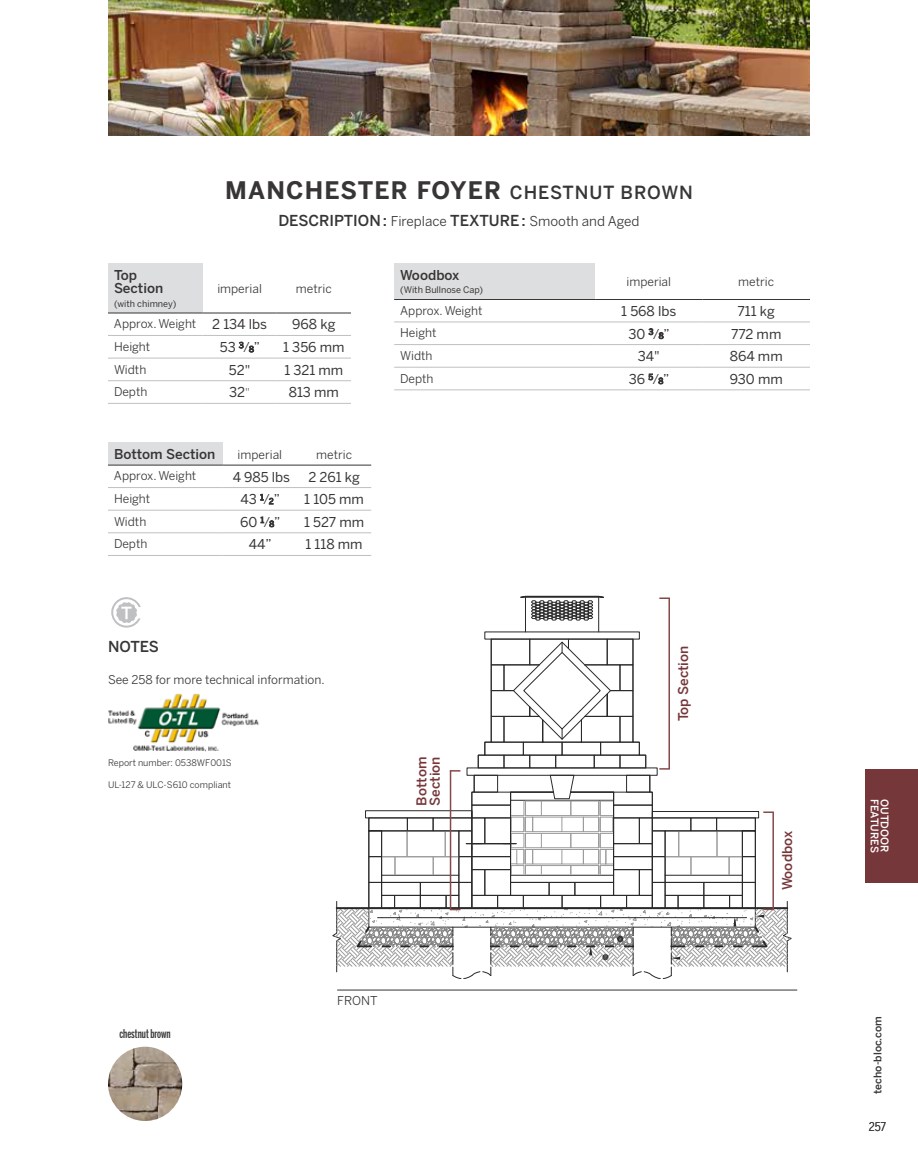
<style>
.page{position:relative;width:918px;height:1175px;background:#fff}
.page>*{position:absolute;margin:0;border:0;box-sizing:border-box;transform-origin:0 0}
.t1{font:700 24px "Benton Sans";letter-spacing:.05em;color:#373535}
.t2{font:500 15px "Benton Sans";letter-spacing:-.005em;color:#373535}
.t3{font:13.5px "Benton Sans";color:#373535}
.t4{font:13.5px "Benton Sans";color:#373535}
.t5{font:500 13.5px/13.5px "Benton Sans";color:#373535}
.t6{font:500 13.5px/13.5px "Benton Sans";color:#76373a}
.t7{font:12.15px "Benton Sans";color:#373535}
.t8{font:12px "Benton Sans";color:#373535}
.t9{font:500 12px "Benton Sans Extra Comp";color:#373535}
.t10{font:12px "Benton Sans Cond";color:#373535}
.t11{font:500 10.5px "Benton Sans";color:#fff}
.t12{font:500 10.5px "Benton Sans";color:#373535}
.t13{font:9px "Benton Sans";color:#373535}
.t14{font:9px "Benton Sans";color:#373535}
.s1{font-weight:500;font-size:18px}
.s2{font-weight:500;font-size:15px}
.s3{font-size:13.5px}
.s4{font-size:8.1px}
.s5{font-weight:300;font-size:12px}
</style>
<div class="page">
<div style="left:865px;top:769px;width:53px;height:113px;background:#76373a"></div>
<hr style="left:598px;top:597px;width:1px;height:35px;background:#292929">
<hr style="left:525px;top:597px;width:1px;height:35px;background:#292929">
<svg style="left:520px;top:596px;width:84px;height:24px"></svg>
<img style="left:108px;top:0;width:702px;height:135px">
<hr style="left:337px;top:989px;width:460px;height:1px;background:#373535">
<div style="left:108px;top:263px;width:94px;height:50px;background:#dddedf"></div>
<hr style="left:202px;top:313px;width:75px;height:1px;background:#373535">
<hr style="left:277px;top:313px;width:74px;height:1px;background:#373535">
<hr style="left:108px;top:313px;width:94px;height:1px;background:#373535">
<hr style="left:108px;top:335px;width:94px;height:1px;background:#bec0c2">
<hr style="left:202px;top:335px;width:75px;height:1px;background:#bec0c2">
<hr style="left:277px;top:335px;width:74px;height:1px;background:#bec0c2">
<hr style="left:108px;top:380px;width:94px;height:1px;background:#bec0c2">
<hr style="left:202px;top:380px;width:75px;height:1px;background:#bec0c2">
<hr style="left:277px;top:380px;width:74px;height:1px;background:#bec0c2">
<hr style="left:108px;top:403px;width:94px;height:1px;background:#bec0c2">
<hr style="left:202px;top:403px;width:75px;height:1px;background:#bec0c2">
<hr style="left:277px;top:403px;width:74px;height:1px;background:#bec0c2">
<hr style="left:108px;top:358px;width:94px;height:1px;background:#bec0c2">
<hr style="left:202px;top:358px;width:75px;height:1px;background:#bec0c2">
<hr style="left:277px;top:358px;width:74px;height:1px;background:#bec0c2">
<svg style="left:239px;top:342px;width:15px;height:10px"></svg>
<div style="left:108px;top:442px;width:115px;height:23px;background:#dddedf"></div>
<hr style="left:223px;top:465px;width:74px;height:1px;background:#373535">
<hr style="left:297px;top:465px;width:74px;height:1px;background:#373535">
<hr style="left:108px;top:465px;width:115px;height:1px;background:#373535">
<hr style="left:108px;top:487px;width:115px;height:1px;background:#bec0c2">
<hr style="left:223px;top:487px;width:74px;height:1px;background:#bec0c2">
<hr style="left:297px;top:487px;width:74px;height:1px;background:#bec0c2">
<hr style="left:108px;top:532px;width:115px;height:1px;background:#bec0c2">
<hr style="left:223px;top:532px;width:74px;height:1px;background:#bec0c2">
<hr style="left:297px;top:532px;width:74px;height:1px;background:#bec0c2">
<hr style="left:108px;top:555px;width:115px;height:1px;background:#bec0c2">
<hr style="left:223px;top:555px;width:74px;height:1px;background:#bec0c2">
<hr style="left:297px;top:555px;width:74px;height:1px;background:#bec0c2">
<hr style="left:108px;top:510px;width:115px;height:1px;background:#bec0c2">
<hr style="left:223px;top:510px;width:74px;height:1px;background:#bec0c2">
<hr style="left:297px;top:510px;width:74px;height:1px;background:#bec0c2">
<svg style="left:260px;top:494px;width:13px;height:10px"></svg>
<svg style="left:261px;top:516px;width:13px;height:11px"></svg>
<svg style="left:111px;top:597px;width:30px;height:31px"></svg>
<img style="left:108px;top:693px;width:151px;height:58px">
<div style="left:394px;top:263px;width:201px;height:36px;background:#dddedf"></div>
<hr style="left:595px;top:299px;width:108px;height:1px;background:#373535">
<hr style="left:703px;top:299px;width:107px;height:1px;background:#373535">
<hr style="left:394px;top:299px;width:201px;height:1px;background:#373535">
<hr style="left:394px;top:321px;width:201px;height:1px;background:#bec0c2">
<hr style="left:595px;top:321px;width:108px;height:1px;background:#bec0c2">
<hr style="left:703px;top:321px;width:107px;height:1px;background:#bec0c2">
<hr style="left:394px;top:367px;width:201px;height:1px;background:#bec0c2">
<hr style="left:595px;top:367px;width:108px;height:1px;background:#bec0c2">
<hr style="left:703px;top:367px;width:107px;height:1px;background:#bec0c2">
<hr style="left:394px;top:389px;width:201px;height:1px;background:#bec0c2">
<hr style="left:595px;top:389px;width:108px;height:1px;background:#bec0c2">
<hr style="left:703px;top:389px;width:107px;height:1px;background:#bec0c2">
<hr style="left:394px;top:344px;width:201px;height:1px;background:#bec0c2">
<hr style="left:595px;top:344px;width:108px;height:1px;background:#bec0c2">
<hr style="left:703px;top:344px;width:107px;height:1px;background:#bec0c2">
<svg style="left:649px;top:328px;width:4px;height:7px"></svg>
<svg style="left:659px;top:332px;width:5px;height:7px"></svg>
<svg style="left:648px;top:374px;width:15px;height:10px"></svg>
<hr style="left:669px;top:598px;width:1px;height:171px;background:#864948">
<svg style="left:659px;top:597px;width:11px;height:2px"></svg>
<svg style="left:332px;top:638px;width:460px;height:341px"></svg>
<img style="left:108px;top:1046px;width:74px;height:74px;border-radius:37px">
<h1 class="t1" style="left:225px;top:176px;width:469px">MANCHESTER FOYER <span class="s1">CHESTNUT BROWN</span></h1>
<p class="t4" style="left:278px;top:213px;width:363px"><span class="s2">DESCRIPTION:</span> Fireplace <span class="s2">TEXTURE:</span> Smooth and Aged</p>
<p class="t5" style="left:114px;top:268px;width:51px">Top<br>Section</p>
<p class="t14" style="left:114px;top:298px;width:64px">(with chimney)</p>
<p class="t8" style="left:217px;top:281px;width:46px">imperial</p>
<p class="t8" style="left:296px;top:281px;width:37px">metric</p>
<p class="t8" style="left:114px;top:317px;width:155px">Approx. Weight <span class="s3">2 134 lbs</span></p>
<p class="t3" style="left:292px;top:316px;width:45px">968 kg</p>
<p class="t8" style="left:114px;top:339px;width:38px">Height</p>
<p class="t3" style="left:220px;top:339px;width:42px">53 <sup>3</sup>⁄<span class="s4">8</span>”</p>
<p class="t3" style="left:283px;top:339px;width:63px">1 356 mm</p>
<p class="t8" style="left:114px;top:362px;width:34px">Width</p>
<p class="t3" style="left:229px;top:362px;width:23px">52"</p>
<p class="t3" style="left:284px;top:362px;width:60px">1 321 mm</p>
<p class="t8" style="left:114px;top:385px;width:35px">Depth</p>
<p class="t3" style="left:229px;top:384px;width:22px">32<span class="s5">"</span></p>
<p class="t3" style="left:289px;top:384px;width:52px">813 mm</p>
<p class="t5" style="left:114px;top:447px;width:103px">Bottom Section</p>
<p class="t8" style="left:238px;top:447px;width:46px">imperial</p>
<p class="t8" style="left:316px;top:447px;width:37px">metric</p>
<p class="t8" style="left:114px;top:469px;width:84px">Approx. Weight</p>
<p class="t3" style="left:233px;top:468px;width:59px">4 985 lbs</p>
<p class="t3" style="left:308px;top:468px;width:53px">2 261 kg</p>
<p class="t8" style="left:114px;top:491px;width:38px">Height</p>
<p class="t3" style="left:241px;top:491px;width:41px">43 <sup>1</sup>⁄<span class="s4">2</span>”</p>
<p class="t3" style="left:304px;top:491px;width:61px">1 105 mm</p>
<p class="t8" style="left:114px;top:514px;width:34px">Width</p>
<p class="t3" style="left:240px;top:514px;width:42px">60 <sup>1</sup>⁄<span class="s4">8</span>”</p>
<p class="t3" style="left:304px;top:514px;width:62px">1 527 mm</p>
<p class="t8" style="left:114px;top:537px;width:35px">Depth</p>
<p class="t3" style="left:249px;top:536px;width:24px">44”</p>
<p class="t3" style="left:306px;top:536px;width:59px">1 118 mm</p>
<p class="t2" style="left:108px;top:637px;width:53px">NOTES</p>
<p class="t8" style="left:108px;top:673px;width:218px">See 258 for more technical information.</p>
<p class="t13" style="left:108px;top:757px;width:125px">Report number: 0538WF001S</p>
<p class="t13" style="left:108px;top:779px;width:125px">UL-127 &amp; ULC-S610 compliant</p>
<p class="t5" style="left:400px;top:268px;width:61px">Woodbox</p>
<p class="t14" style="left:400px;top:285px;width:85px">(With Bullnose Cap)</p>
<p class="t8" style="left:627px;top:275px;width:46px">imperial</p>
<p class="t8" style="left:738px;top:275px;width:37px">metric</p>
<p class="t8" style="left:400px;top:303px;width:84px">Approx. Weight</p>
<p class="t3" style="left:621px;top:303px;width:57px">1 568 lbs</p>
<p class="t3" style="left:738px;top:303px;width:39px">711 kg</p>
<p class="t8" style="left:400px;top:326px;width:38px">Height</p>
<p class="t3" style="left:629px;top:326px;width:43px">30 <sup>3</sup>⁄<span class="s4">8</span>”</p>
<p class="t3" style="left:731px;top:326px;width:52px">772 mm</p>
<p class="t8" style="left:400px;top:348px;width:34px">Width</p>
<p class="t3" style="left:638px;top:348px;width:23px">34"</p>
<p class="t3" style="left:730px;top:348px;width:54px">864 mm</p>
<p class="t8" style="left:400px;top:371px;width:35px">Depth</p>
<p class="t3" style="left:629px;top:371px;width:42px">36 <sup>5</sup>⁄<span class="s4">8</span>”</p>
<p class="t3" style="left:730px;top:371px;width:55px">930 mm</p>
<p class="t6" style="left:415px;top:805px;width:51px;rotate:-90deg">Bottom<br>Section</p>
<p class="t6" style="left:676px;top:721px;width:77px;rotate:-90deg">Top Section</p>
<p class="t6" style="left:780px;top:890px;width:61px;rotate:-90deg">Woodbox</p>
<p class="t9" style="left:120px;top:1026px;width:53px">chestnut brown</p>
<p class="t7" style="left:337px;top:993px;width:42px">FRONT</p>
<p class="t11" style="left:881px;top:798px;width:55px;rotate:90deg">FEATURES</p>
<p class="t11" style="left:891px;top:799px;width:55px;rotate:90deg">OUTDOOR</p>
<p class="t12" style="left:872px;top:1093px;width:79px;rotate:-90deg">techo-bloc.com</p>
<p class="t10" style="left:869px;top:1119px;width:19px">257</p>
</div>
